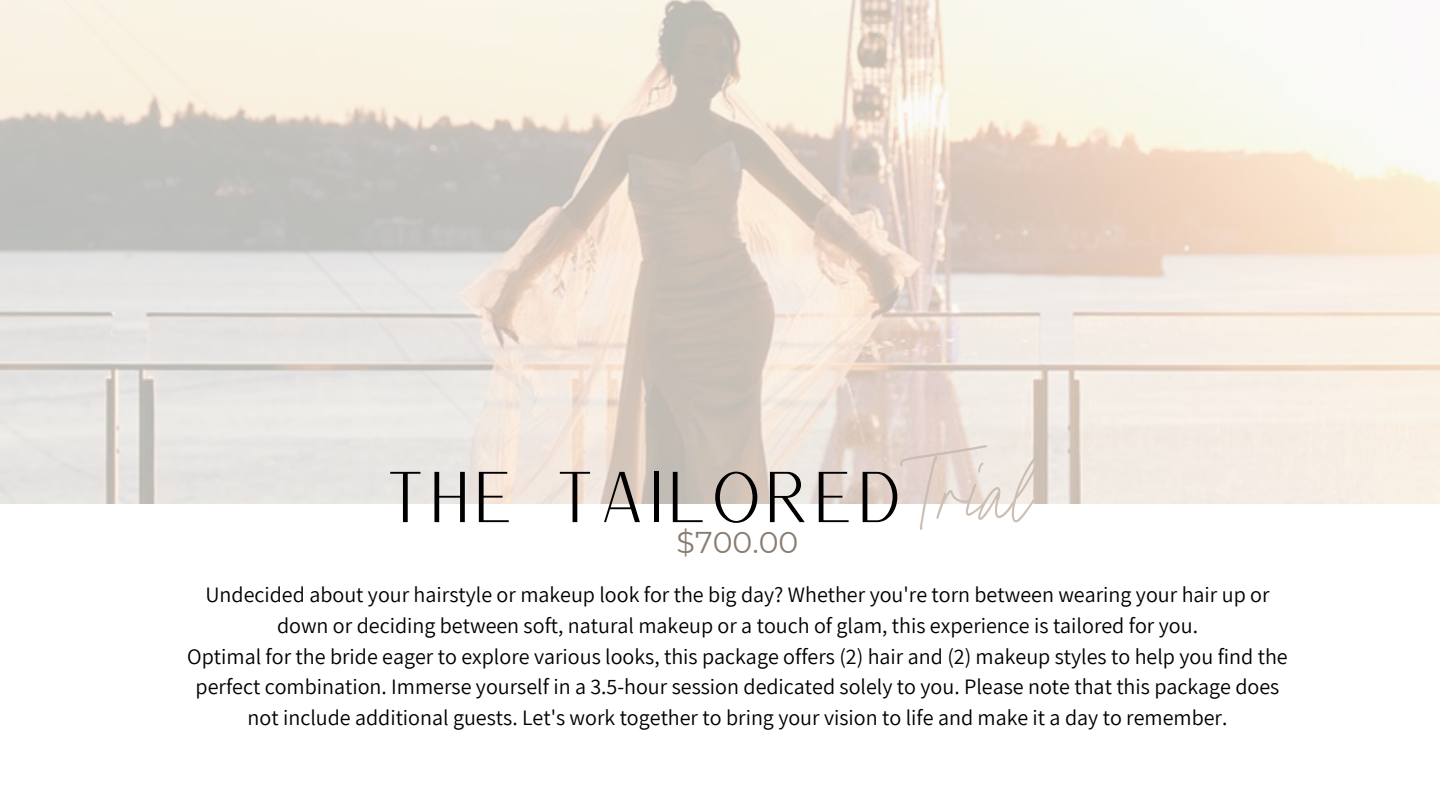
<style>
.page{position:relative;width:1440px;height:810px;background:#fff}
.page>*{position:absolute;margin:0;border:0;box-sizing:border-box;transform-origin:0 0}
.t1{font:70px "Versailles";color:#000}
.t2{font:30px "Montserrat";color:#897c70}
.t3{font:22px/30.8px "Assistant";color:#000;text-align:center}
.s1{font-family:"Avanti Script";font-weight:700;color:#ccbeb3}
</style>
<div class="page">
<img style="left:0;top:0;width:1440px;height:504px">
<h1 class="t1" style="left:383px;top:452px;width:650px">The TAILORED <span class="s1">Trial</span></h1>
<h2 class="t2" style="left:677px;top:524px;width:123px">$700.00</h2>
<p class="t3" style="left:187px;top:579px;width:1102px">Undecided about your hairstyle or makeup look for the big day? Whether you're torn between wearing your hair up or down or deciding between soft, natural makeup or a touch of glam, this experience is tailored for you.<br>Optimal for the bride eager to explore various looks, this package offers (2) hair and (2) makeup styles to help you find the perfect combination. Immerse yourself in a 3.5-hour session dedicated solely to you. Please note that this package does not include additional guests. Let's work together to bring your vision to life and make it a day to remember.</p>
</div>
